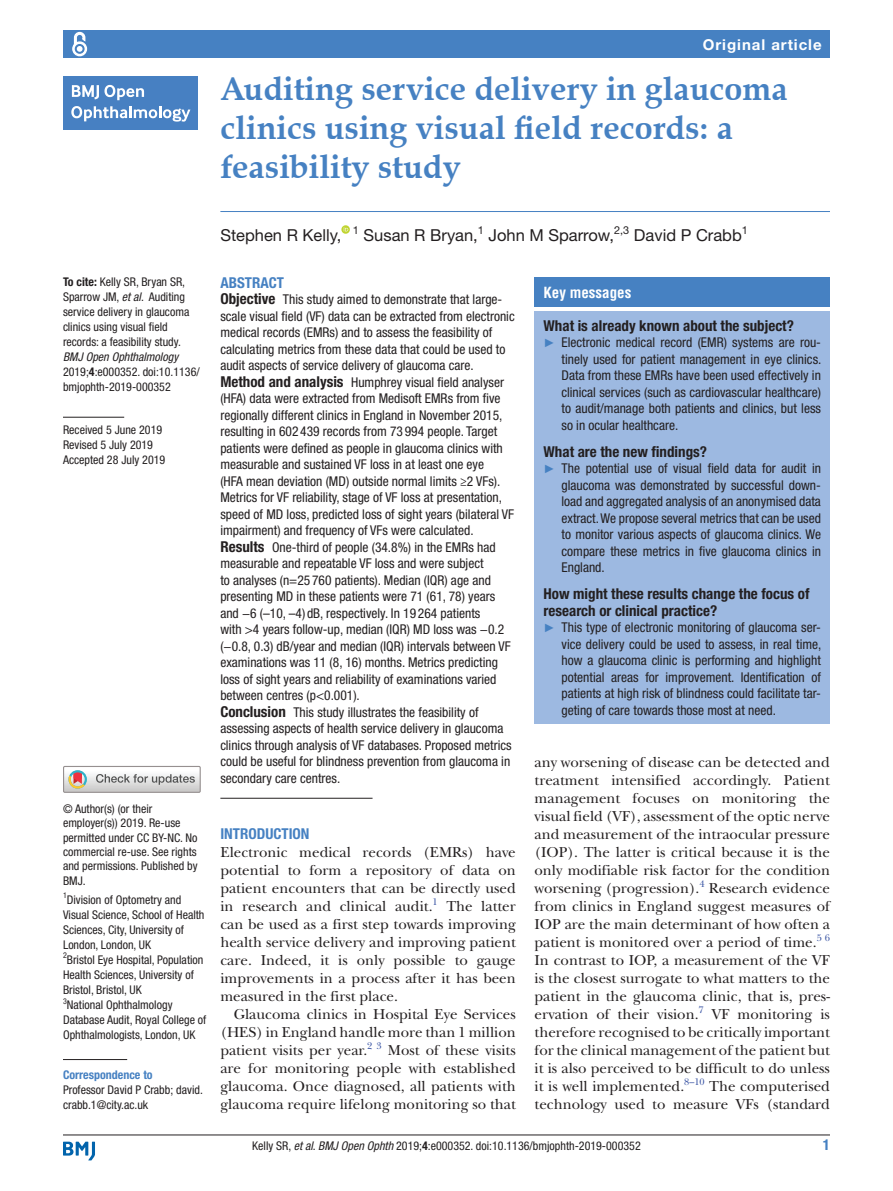
<style>
.page{position:relative;width:893px;height:1191px;background:#fff}
.page>*{position:absolute;margin:0;border:0;box-sizing:border-box;transform-origin:0 0}
.t1{font:700 33px/39px "Zapf Calligraphic 801 BT";color:#4681c2}
.t2{font:16.5px "Helvetica Neue LT Std";color:#231f20}
.t3{font:15px/18px "New Baskerville";color:#231f20;text-align:justify}
.t4{font:700 condensed 15px/16.5px "Helvetica Neue LT Std";color:#231f20}
.t5{font:700 condensed 15px "Helvetica Neue LT Std";color:#4681c2}
.t6{font:700 15px "Helvetica Neue LT Std";letter-spacing:.065em;color:#fff}
.t7{font:700 condensed 15px "Helvetica";color:#fff}
.t8{font:condensed 13.5px/16.5px "Helvetica Neue LT Std";color:#231f20;text-align:justify}
.t9{font:condensed 12px/15px "Helvetica Neue LT Std";color:#231f20}
.t10{font:700 condensed 12px "Helvetica Neue LT Std";color:#4681c2}
.t11{font:10.95px "Helvetica Neue LT Std";color:#231f20}
.t12{font:9.9px "New Baskerville";color:#3853a3}
.t13{font:condensed 7.95px "Helvetica Neue LT Std";color:#231f20}
.s1{font-weight:700}
.s2{font-style:italic}
.s3{font-weight:700;font-size:15px}
.s4{font-family:"Arial";font-stretch:normal;font-size:12px;color:#4681c2}
</style>
<div class="page">
<hr style="left:63px;top:1134px;width:767px;height:1px;background:#231f20">
<svg style="left:63px;top:1141px;width:32px;height:19px"></svg>
<div style="left:63px;top:31px;width:767px;height:27px;background:#4681c2"></div>
<svg style="left:72px;top:31px;width:16px;height:26px"></svg>
<hr style="left:220px;top:211px;width:610px;height:1px;background:#4681c2">
<svg style="left:341px;top:225px;width:9px;height:9px"></svg>
<hr style="left:63px;top:417px;width:61px;height:1px;background:#231f20">
<hr style="left:63px;top:1059px;width:64px;height:1px;background:#231f20">
<div style="left:63px;top:766px;width:138px;height:27px;border:1px solid #969090"></div>
<svg style="left:64px;top:766px;width:136px;height:26px"></svg>
<div style="left:63px;top:77px;width:135px;height:53px;background:#4780c2"></div>
<svg style="left:72px;top:85px;width:72px;height:15px"></svg>
<svg style="left:71px;top:106px;width:119px;height:16px"></svg>
<hr style="left:220px;top:798px;width:153px;height:1px;background:#231f20">
<div style="left:535px;top:277px;width:295px;height:30px;background:#4681c2"></div>
<div style="left:535px;top:311px;width:295px;height:413px;background:#9db9e1"></div>
<p class="t6" style="left:703px;top:35px;width:120px">Original article</p>
<h1 class="t1" style="left:220px;top:69px;width:569px">Auditing service delivery in glaucoma clinics using visual field records: a feasibility study</h1>
<p class="t9" style="left:63px;top:274px;width:128px"><span class="s1">To cite:</span> Kelly SR, Bryan SR,<br>Sparrow JM, <span class="s2">et al</span>. Auditing service delivery in glaucoma clinics using visual field records: a feasibility study.</p>
<p class="t9" style="left:63px;top:349px;width:138px"><span class="s2">BMJ Open Ophthalmology<br></span>2019;<span class="s1">4</span>:e000352. doi:10.1136/ bmjophth-2019-000352</p>
<p class="t9" style="left:63px;top:422px;width:104px">Received 5 June 2019<br>Revised 5 July 2019<br>Accepted 28 July 2019</p>
<p class="t9" style="left:63px;top:801px;width:136px;line-height:14.4px">© Author(s) (or their employer(s)) 2019. Re-use permitted under CC BY-NC. No commercial re-use. See rights and permissions. Published by<br>BMJ.</p>
<p class="t13" style="left:63px;top:891px;width:5px">1</p>
<p class="t9" style="left:63px;top:892px;width:143px;text-indent:4px">Division of Optometry and<br>Visual Science, School of Health<br>Sciences, City, University of<br>London, London, UK</p>
<p class="t13" style="left:63px;top:951px;width:5px">2</p>
<p class="t9" style="left:63px;top:952px;width:145px;text-indent:4px">Bristol Eye Hospital, Population<br>Health Sciences, University of<br>Bristol, Bristol, UK<br><sup>3</sup>National Ophthalmology<br>Database Audit, Royal College of<br>Ophthalmologists, London, UK</p>
<p class="t10" style="left:63px;top:1068px;width:91px">Correspondence to</p>
<p class="t9" style="left:63px;top:1082px;width:141px">Professor David P Crabb; david. crabb.1@city.ac.uk</p>
<p class="t2" style="left:220px;top:225px;width:123px">Stephen R Kelly,</p>
<p class="t11" style="left:353px;top:223px;width:8px">1</p>
<p class="t2" style="left:364px;top:225px;width:116px">Susan R Bryan,</p>
<p class="t11" style="left:478px;top:223px;width:8px">1</p>
<p class="t2" style="left:489px;top:225px;width:127px">John M Sparrow,</p>
<p class="t11" style="left:614px;top:223px;width:17px">2,3</p>
<p class="t2" style="left:634px;top:225px;width:109px">David P Crabb</p>
<p class="t11" style="left:742px;top:223px;width:8px">1</p>
<p class="t5" style="left:220px;top:273px;width:49px">Abstract</p>
<p class="t8" style="left:220px;top:291px;width:296px;text-align:left"><span class="s3">Objective</span> This study aimed to demonstrate that large&shy;scale visual field (VF) data can be extracted from electronic medical records (EMRs) and to assess the feasibility of calculating metrics from these data that could be used to audit aspects of service delivery of glaucoma care.<br><span class="s3">Method and analysis</span> Humphrey visual field analyser (HFA) data were extracted from Medisoft EMRs from five regionally different clinics in England in November 2015, resulting in 602 439 records from 73 994 people. Target patients were defined as people in glaucoma clinics with measurable and sustained VF loss in at least one eye<br>(HFA mean deviation (MD) outside normal limits ≥2 VFs).<br>Metrics for VF reliability, stage of VF loss at presentation, speed of MD loss, predicted loss of sight years (bilateral VF impairment) and frequency of VFs were calculated.<br><span class="s3">Results</span> One-third of people (34.8%) in the EMRs had measurable and repeatable VF loss and were subject<br>to analyses (n=25 760 patients). Median (IQR) age and presenting MD in these patients were 71 (61, 78) years and −6 (–10, –4) dB, respectively. In 19 264 patients<br>with &gt;4 years follow-up, median (IQR) MD loss was −0.2 (−0.8, 0.3) dB/year and median (IQR) intervals between VF examinations was 11 (8, 16) months. Metrics predicting loss of sight years and reliability of examinations varied between centres (p&lt;0.001).<br><span class="s3">Conclusion</span> This study illustrates the feasibility of assessing aspects of health service delivery in glaucoma clinics through analysis of VF databases. Proposed metrics could be useful for blindness prevention from glaucoma in secondary care centres.</p>
<p class="t5" style="left:220px;top:825px;width:61px">Introductio</p>
<p class="t5" style="left:301px;top:825px;width:10px">n</p>
<p class="t3" style="left:220px;top:843px;width:297px">Electronic medical records (EMRs) have potential to form a repository of data on patient encounters that can be directly used in research and clinical audit.</p>
<p class="t12" style="left:433px;top:895px;width:7px">1</p>
<p class="t3" style="left:220px;top:897px;width:297px;text-indent:226px">The latter can be used as a first step towards improving health service delivery and improving patient care. Indeed, it is only possible to gauge improvements in a process after it has been measured in the first place.</p>
<p class="t3" style="left:220px;top:1005px;width:297px;text-indent:14px">Glaucoma clinics in Hospital Eye Services (HES) in England handle more than 1 million patient visits per year.<sup>2</sup> <sup>3</sup> Most of these visits are for monitoring people with established glaucoma. Once diagnosed, all patients with glaucoma require lifelong monitoring so that</p>
<p class="t7" style="left:544px;top:283px;width:89px">Key messages</p>
<p class="t4" style="left:544px;top:317px;width:252px">What is already known about the subject?</p>
<p class="t8" style="left:562px;top:334px;width:261px;text-indent:-18px"><span class="s4">►</span> Electronic medical record (EMR) systems are rou&shy;tinely used for patient management in eye clinics.<br>Data from these EMRs have been used effectively in clinical services (such as cardiovascular healthcare) to audit/manage both patients and clinics, but less so in ocular healthcare.</p>
<p class="t4" style="left:544px;top:443px;width:165px">What are the new findings?</p>
<p class="t8" style="left:562px;top:460px;width:261px;text-indent:-18px"><span class="s4">►</span> The potential use of visual field data for audit in glaucoma was demonstrated by successful down&shy;load and aggregated analysis of an anonymised data extract. We propose several metrics that can be used to monitor various aspects of glaucoma clinics. We compare these metrics in five glaucoma clinics in England.</p>
<p class="t4" style="left:544px;top:585px;width:267px">How might these results change the focus of research or clinical practice?</p>
<p class="t8" style="left:562px;top:619px;width:261px;text-indent:-18px"><span class="s4">►</span> This type of electronic monitoring of glaucoma ser&shy;vice delivery could be used to assess, in real time, how a glaucoma clinic is performing and highlight potential areas for improvement. Identification of patients at high risk of blindness could facilitate tar&shy;geting of care towards those most at need.</p>
<p class="t3" style="left:535px;top:753px;width:297px">any worsening of disease can be detected and treatment intensified accordingly. Patient management focuses on monitoring the visual field (VF), assessment of the optic nerve and measurement of the intraocular pressure (IOP). The latter is critical because it is the only modifiable risk factor for the condition worsening (progression).<sup>4</sup> Research evidence from clinics in England suggest measures of IOP are the main determinant of how often a patient is monitored over a period of time.</p>
<p class="t12" style="left:817px;top:931px;width:15px">5 6</p>
<p class="t3" style="left:535px;top:951px;width:297px">In contrast to IOP, a measurement of the VF is the closest surrogate to what matters to the patient in the glaucoma clinic, that is, pres&shy;ervation of their vision.<sup>7</sup></p>
<p class="t3" style="left:535px;top:1005px;width:297px;text-indent:177px">VF monitoring is therefore recognised to be critically important for the clinical management of the patient but it is also perceived to be difficult to do unless it is well implemented.</p>
<p class="t12" style="left:684px;top:1075px;width:22px">8–10</p>
<p class="t3" style="left:535px;top:1077px;width:297px;text-align:right">The computerised<br>technology used to measure VFs (standard</p>
<p class="t9" style="left:252px;top:1137px;width:390px">Kelly SR, <span class="s2">et al</span>. <span class="s2">BMJ Open Ophth</span> 2019;<span class="s1">4</span>:e000352. doi:10.1136/bmjophth-2019-000352</p>
<p class="t5" style="left:823px;top:1135px;width:9px">1</p>
</div>
